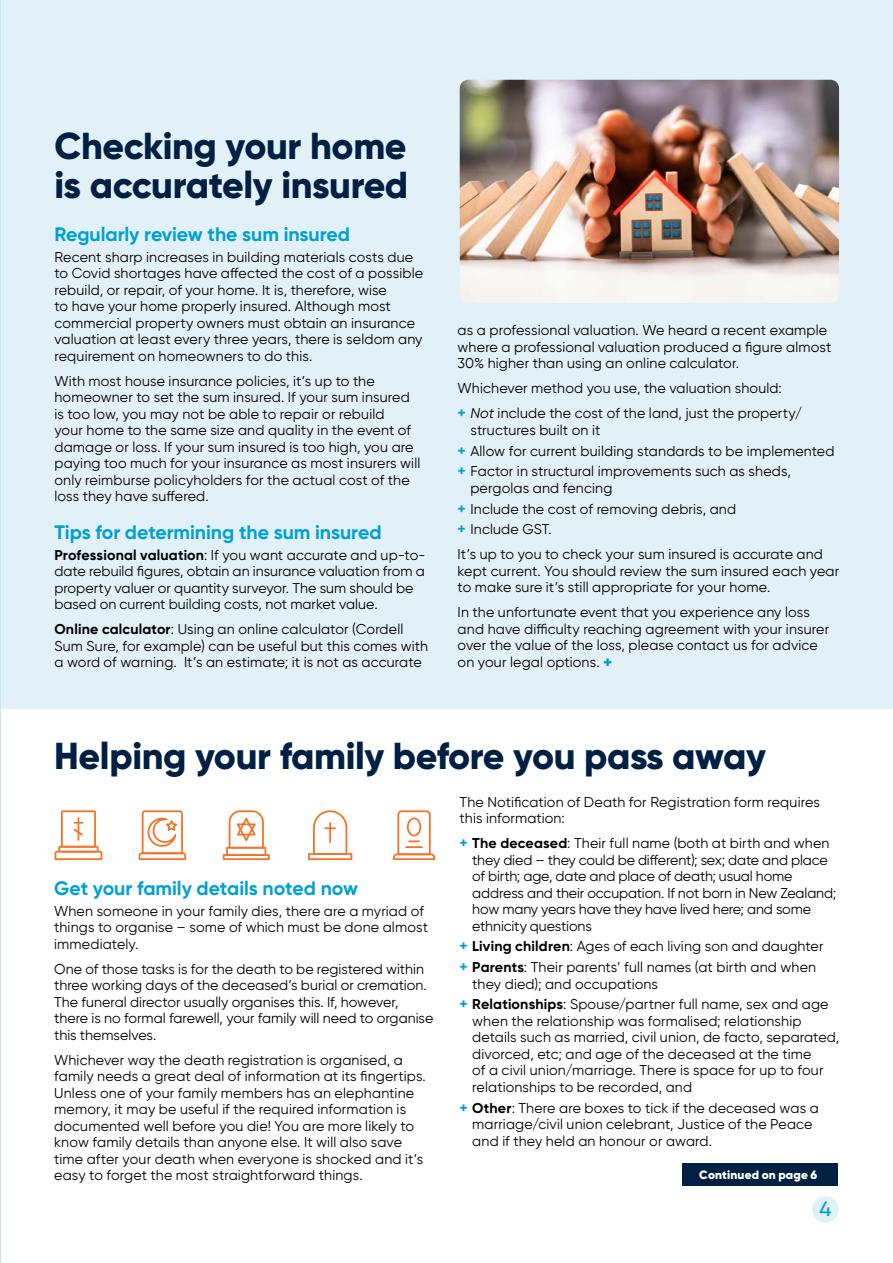
<style>
.page{position:relative;width:893px;height:1263px;background:#fff}
.page>*{position:absolute;margin:0;border:0;box-sizing:border-box;transform-origin:0 0}
.t1{font:800 37.5px/39px "Gilroy";letter-spacing:-.01em;color:#002043}
.t2{font:500 20.7px "Gilroy";color:#00a0d2}
.t3{font:700 19.5px "Gilroy";letter-spacing:-.005em;color:#00a0d2}
.t4{font:14.25px/16.5px "Gilroy";letter-spacing:.01em;color:#000}
.t5{font:14.25px/16.5px "Gilroy";letter-spacing:-.01em;color:#000}
.t6{font:900 12px "Gilroy";letter-spacing:.015em;color:#fff}
.s1{font-weight:700}
.s2{font-weight:700;font-size:15px;color:#00a0d2}
.s3{font-style:italic}
.s4{font-weight:800;font-size:16.5px;color:#00a0d2}
</style>
<div class="page">
<div style="left:0;top:0;width:893px;height:708px;background:#e2f0f7"></div>
<hr style="left:0;top:0;width:1px;height:1263px;background:#c8e4f2">
<img style="left:460px;top:80px;width:379px;height:223px">
<div style="left:812px;top:1196px;width:27px;height:27px;background:#e2f0f7;border-radius:50%"></div>
<div style="left:682px;top:1163px;width:156px;height:23px;background:#002043"></div>
<svg style="left:55px;top:810px;width:47px;height:50px"></svg>
<svg style="left:139px;top:810px;width:47px;height:50px"></svg>
<svg style="left:223px;top:810px;width:47px;height:50px"></svg>
<svg style="left:308px;top:810px;width:44px;height:50px"></svg>
<svg style="left:393px;top:810px;width:42px;height:50px"></svg>
<h1 class="t1" style="left:54px;top:127px;width:355px">Checking your home is accurately insured</h1>
<h3 class="t3" style="left:54px;top:222px;width:297px">Regularly review the sum insured</h3>
<p class="t4" style="left:54px;top:248px;width:370px">Recent sharp increases in building materials costs due to Covid shortages have affected the cost of a possible rebuild, or repair, of your home. It is, therefore, wise<br>to have your home properly insured. Although most commercial property owners must obtain an insurance valuation at least every three years, there is seldom any requirement on homeowners to do this.</p>
<p class="t4" style="left:54px;top:372px;width:367px">With most house insurance policies, it’s up to the homeowner to set the sum insured. If your sum insured is too low, you may not be able to repair or rebuild<br>your home to the same size and quality in the event of damage or loss. If your sum insured is too high, you are paying too much for your insurance as most insurers will only reimburse policyholders for the actual cost of the loss they have suffered.</p>
<h3 class="t3" style="left:54px;top:520px;width:329px">Tips for determining the sum insured</h3>
<p class="t4" style="left:54px;top:546px;width:373px"><span class="s1">Professional valuation</span>: If you want accurate and up-to&shy;date rebuild figures, obtain an insurance valuation from a property valuer or quantity surveyor. The sum should be based on current building costs, not market value.</p>
<p class="t4" style="left:54px;top:621px;width:375px"><span class="s1">Online calculator</span>: Using an online calculator (Cordell<br>Sum Sure, for example) can be useful but this comes with a word of warning. It’s an estimate; it is not as accurate</p>
<p class="t4" style="left:458px;top:322px;width:375px">as a professional valuation. We heard a recent example where a professional valuation produced a figure almost<br>30% higher than using an online calculator.</p>
<p class="t4" style="left:458px;top:376px;width:346px;line-height:25px">Whichever method you use, the valuation should:<br><span class="s2">+</span> <span class="s3">Not</span> include the cost of the land, just the property/</p>
<p class="t4" style="left:458px;top:419px;width:378px;line-height:20.7px;text-indent:13px">structures built on it<br><span class="s2">+</span> Allow for current building standards to be implemented <span class="s2">+</span> Factor in structural improvements such as sheds,</p>
<p class="t4" style="left:458px;top:477px;width:280px;line-height:20.7px;text-indent:13px">pergolas and fencing<br><span class="s2">+</span> Include the cost of removing debris, and <span class="s2">+</span> Include GST.</p>
<p class="t4" style="left:458px;top:546px;width:383px">It’s up to you to check your sum insured is accurate and kept current. You should review the sum insured each year to make sure it’s still appropriate for your home.</p>
<p class="t4" style="left:458px;top:604px;width:373px">In the unfortunate event that you experience any loss and have difficulty reaching agreement with your insurer over the value of the loss, please contact us for advice on your legal options. <span class="s4">+</span></p>
<h1 class="t1" style="left:54px;top:736px;width:713px">Helping your family before you pass away</h1>
<h3 class="t3" style="left:54px;top:876px;width:305px">Get your family details noted now</h3>
<p class="t4" style="left:54px;top:902px;width:375px">When someone in your family dies, there are a myriad of things to organise – some of which must be done almost immediately.</p>
<p class="t4" style="left:54px;top:960px;width:381px">One of those tasks is for the death to be registered within three working days of the deceased’s burial or cremation.<br>The funeral director usually organises this. If, however, there is no formal farewell, your family will need to organise this themselves.</p>
<p class="t4" style="left:54px;top:1051px;width:373px">Whichever way the death registration is organised, a family needs a great deal of information at its fingertips.<br>Unless one of your family members has an elephantine memory, it may be useful if the required information is documented well before you die! You are more likely to know family details than anyone else. It will also save time after your death when everyone is shocked and it’s easy to forget the most straightforward things.</p>
<p class="t4" style="left:460px;top:793px;width:362px">The Notification of Death for Registration form requires this information:</p>
<p class="t5" style="left:472px;top:835px;width:365px;text-indent:-13px"><span class="s2">+</span> <span class="s1">The deceased</span>: Their full name (both at birth and when they died – they could be different); sex; date and place of birth; age, date and place of death; usual home address and their occupation. If not born in New Zealand; how many years have they have lived here; and some ethnicity questions</p>
<p class="t4" style="left:460px;top:936px;width:365px;line-height:20.7px"><span class="s2">+</span> <span class="s1">Living children</span>: Ages of each living son and daughter <span class="s2">+</span> <span class="s1">Parents</span>: Their parents’ full names (at birth and when</p>
<p class="t4" style="left:460px;top:973px;width:371px;line-height:20.7px;text-indent:13px">they died); and occupations<br><span class="s2">+</span> <span class="s1">Relationships</span>: Spouse/partner full name, sex and age</p>
<p class="t4" style="left:472px;top:1012px;width:369px">when the relationship was formalised; relationship details such as married, civil union, de facto, separated, divorced, etc; and age of the deceased at the time<br>of a civil union/marriage. There is space for up to four relationships to be recorded, and</p>
<p class="t4" style="left:472px;top:1099px;width:348px;text-indent:-13px"><span class="s2">+</span> <span class="s1">Other</span>: There are boxes to tick if the deceased was a marriage/civil union celebrant, Justice of the Peace and if they held an honour or award.</p>
<p class="t6" style="left:699px;top:1167px;width:119px">Continued on page 6</p>
<h2 class="t2" style="left:819px;top:1196px;width:13px">4</h2>
</div>
